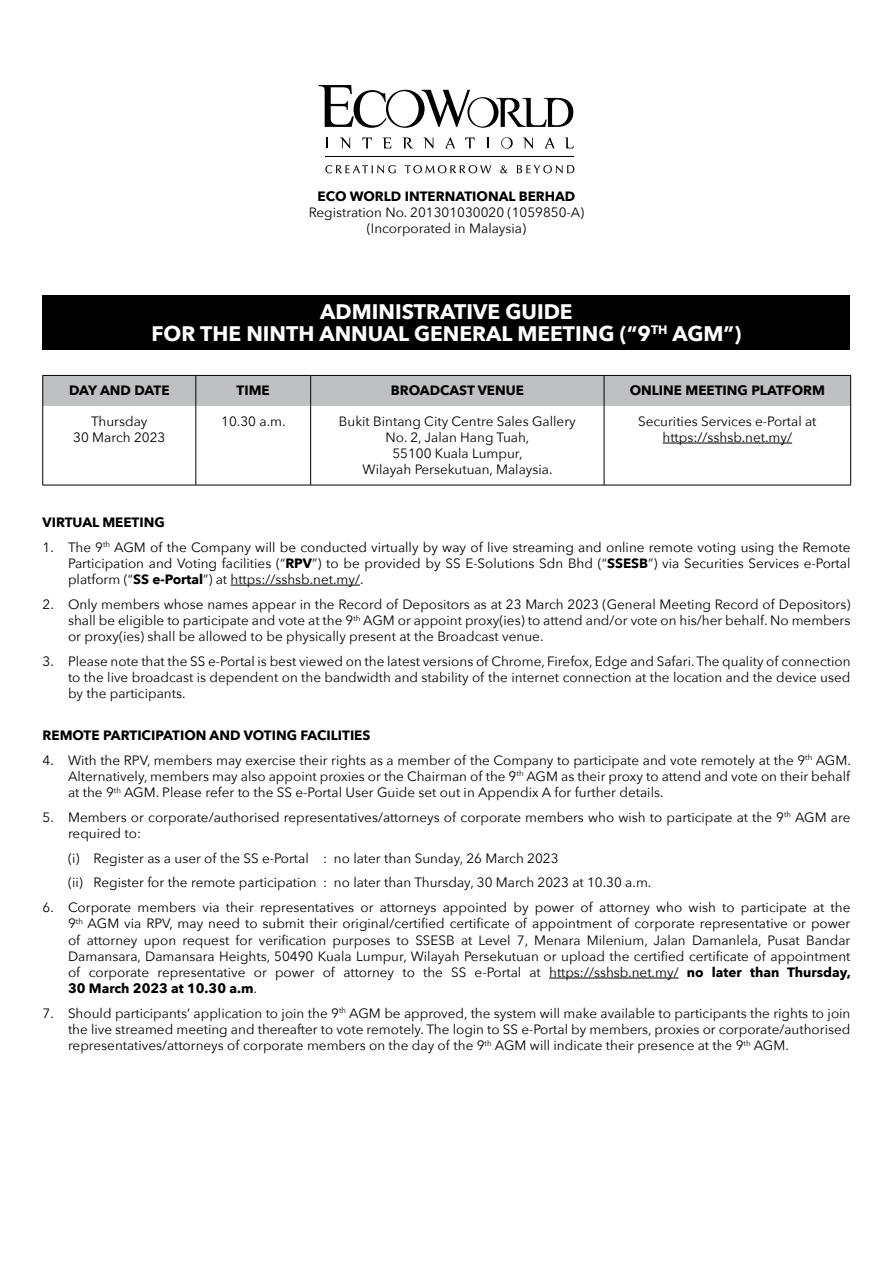
<style>
.page{position:relative;width:893px;height:1263px;background:#fff}
.page>*{position:absolute;margin:0;border:0;box-sizing:border-box;transform-origin:0 0}
.t1{font:700 21px/22.5px "Avenir Next";color:#fff;text-align:center}
.t2{font:13.5px/16.2px "Avenir Next";color:#000;text-align:justify}
.t3{font:700 13.5px "Avenir Next";color:#000}
.t4{font:700 13.5px "Avenir Next";letter-spacing:-.025em;color:#000}
.s1{font-weight:700}
</style>
<div class="page">
<div style="left:43px;top:296px;width:807px;height:54px;background:#000"></div>
<svg style="left:319px;top:85px;width:254px;height:43px"></svg>
<svg style="left:326px;top:138px;width:2px;height:10px"></svg>
<svg style="left:341px;top:138px;width:9px;height:11px"></svg>
<svg style="left:362px;top:138px;width:10px;height:10px"></svg>
<svg style="left:383px;top:138px;width:8px;height:10px"></svg>
<svg style="left:403px;top:138px;width:10px;height:10px"></svg>
<svg style="left:424px;top:138px;width:9px;height:11px"></svg>
<svg style="left:445px;top:137px;width:10px;height:11px"></svg>
<svg style="left:465px;top:138px;width:10px;height:10px"></svg>
<svg style="left:501px;top:137px;width:12px;height:12px"></svg>
<svg style="left:524px;top:138px;width:9px;height:11px"></svg>
<svg style="left:545px;top:137px;width:9px;height:11px"></svg>
<svg style="left:566px;top:138px;width:8px;height:10px"></svg>
<hr style="left:325px;top:156px;width:249px;height:1px;background:#000">
<svg style="left:325px;top:165px;width:71px;height:8px"></svg>
<svg style="left:405px;top:165px;width:86px;height:8px"></svg>
<svg style="left:500px;top:165px;width:7px;height:8px"></svg>
<svg style="left:517px;top:165px;width:57px;height:8px"></svg>
<hr style="left:231px;top:585px;width:129px;height:1px;background:#000">
<hr style="left:549px;top:978px;width:130px;height:1px;background:#000">
<div style="left:43px;top:376px;width:807px;height:30px;background:#bfc0c1"></div>
<hr style="left:42px;top:406px;width:1px;height:79px;background:#000">
<hr style="left:196px;top:406px;width:1px;height:79px;background:#000">
<hr style="left:310px;top:406px;width:1px;height:79px;background:#000">
<hr style="left:604px;top:406px;width:1px;height:79px;background:#000">
<hr style="left:850px;top:406px;width:1px;height:79px;background:#000">
<hr style="left:43px;top:485px;width:153px;height:1px;background:#000">
<hr style="left:196px;top:485px;width:115px;height:1px;background:#000">
<hr style="left:311px;top:485px;width:293px;height:1px;background:#000">
<hr style="left:604px;top:485px;width:247px;height:1px;background:#000">
<hr style="left:43px;top:375px;width:153px;height:1px;background:#000">
<hr style="left:42px;top:376px;width:1px;height:30px;background:#000">
<hr style="left:196px;top:375px;width:115px;height:1px;background:#000">
<hr style="left:311px;top:375px;width:293px;height:1px;background:#000">
<hr style="left:604px;top:375px;width:247px;height:1px;background:#000">
<hr style="left:850px;top:376px;width:1px;height:30px;background:#000">
<hr style="left:196px;top:376px;width:1px;height:30px;background:#000">
<hr style="left:310px;top:376px;width:1px;height:30px;background:#000">
<hr style="left:604px;top:376px;width:1px;height:30px;background:#000">
<hr style="left:663px;top:443px;width:129px;height:1px;background:#000">
<p class="t3" style="left:318px;top:184px;width:259px">ECO WORLD INTERNATIONAL BERHAD</p>
<p class="t2" style="left:309px;top:203px;width:277px;text-align:center">Registration No. 201301030020 (1059850-A) (Incorporated in Malaysia)</p>
<h1 class="t1" style="left:151px;top:300px;width:591px">ADMINISTRATIVE GUIDE<br>FOR THE NINTH ANNUAL GENERAL MEETING (“9<sup>TH</sup> AGM”)</h1>
<p class="t4" style="left:69px;top:379px;width:102px">DAY AND DATE</p>
<p class="t3" style="left:237px;top:379px;width:35px">TIME</p>
<p class="t3" style="left:391px;top:379px;width:135px">BROADCAST VENUE</p>
<p class="t3" style="left:630px;top:379px;width:197px">ONLINE MEETING PLATFORM</p>
<p class="t2" style="left:73px;top:412px;width:94px;text-align:center">Thursday<br>30 March 2023</p>
<p class="t2" style="left:221px;top:412px;width:66px">10.30 a.m.</p>
<p class="t2" style="left:339px;top:412px;width:238px;text-align:center">Bukit Bintang City Centre Sales Gallery<br>No. 2, Jalan Hang Tuah,<br>55100 Kuala Lumpur,<br>Wilayah Persekutuan, Malaysia.</p>
<p class="t2" style="left:638px;top:412px;width:180px;text-align:center">Securities Services e-Portal at https://sshsb.net.my/</p>
<p class="t3" style="left:43px;top:511px;width:124px">VIRTUAL MEETING</p>
<p class="t2" style="left:68px;top:538px;width:784px;text-indent:-26px">1. The 9<sup>th</sup> AGM of the Company will be conducted virtually by way of live streaming and online remote voting using the Remote Participation and Voting facilities (“<span class="s1">RPV</span>”) to be provided by SS E-Solutions Sdn Bhd (“<span class="s1">SSESB</span>”) via Securities Services e-Portal platform (“<span class="s1">SS e-Portal</span>”) at https://sshsb.net.my/.</p>
<p class="t2" style="left:68px;top:595px;width:784px;text-indent:-26px">2. Only members whose names appear in the Record of Depositors as at 23 March 2023 (General Meeting Record of Depositors) shall be eligible to participate and vote at the 9<sup>th</sup> AGM or appoint proxy(ies) to attend and/or vote on his/her behalf. No members or proxy(ies) shall be allowed to be physically present at the Broadcast venue.</p>
<p class="t2" style="left:68px;top:652px;width:784px;text-indent:-26px">3. Please note that the SS e-Portal is best viewed on the latest versions of Chrome, Firefox, Edge and Safari. The quality of connection to the live broadcast is dependent on the bandwidth and stability of the internet connection at the location and the device used by the participants.</p>
<p class="t3" style="left:43px;top:724px;width:329px">REMOTE PARTICIPATION AND VOTING FACILITIES</p>
<p class="t2" style="left:68px;top:751px;width:784px;text-indent:-26px">4. With the RPV, members may exercise their rights as a member of the Company to participate and vote remotely at the 9<sup>th</sup> AGM.<br>Alternatively, members may also appoint proxies or the Chairman of the 9<sup>th</sup> AGM as their proxy to attend and vote on their behalf at the 9<sup>th</sup> AGM. Please refer to the SS e-Portal User Guide set out in Appendix A for further details.</p>
<p class="t2" style="left:68px;top:808px;width:784px;text-indent:-26px">5. Members or corporate/authorised representatives/attorneys of corporate members who wish to participate at the 9<sup>th</sup> AGM are required to:</p>
<p class="t2" style="left:68px;top:845px;width:585px;line-height:24.8px">(i) Register as a user of the SS e-Portal : no later than Sunday, 26 March 2023<br>(ii) Register for the remote participation : no later than Thursday, 30 March 2023 at 10.30 a.m.</p>
<p class="t2" style="left:68px;top:899px;width:784px;text-indent:-26px">6. Corporate members via their representatives or attorneys appointed by power of attorney who wish to participate at the 9<sup>th</sup> AGM via RPV, may need to submit their original/certified certificate of appointment of corporate representative or power of attorney upon request for verification purposes to SSESB at Level 7, Menara Milenium, Jalan Damanlela, Pusat Bandar Damansara, Damansara Heights, 50490 Kuala Lumpur, Wilayah Persekutuan or upload the certified certificate of appointment of corporate representative or power of attorney to the SS e-Portal at https://sshsb.net.my/ <span class="s1">no later than Thursday, 30 March 2023 at 10.30 a.m</span>.</p>
<p class="t2" style="left:68px;top:1004px;width:784px;text-indent:-26px">7. Should participants’ application to join the 9<sup>th</sup> AGM be approved, the system will make available to participants the rights to join the live streamed meeting and thereafter to vote remotely. The login to SS e-Portal by members, proxies or corporate/authorised representatives/attorneys of corporate members on the day of the 9<sup>th</sup> AGM will indicate their presence at the 9<sup>th</sup> AGM.</p>
</div>
